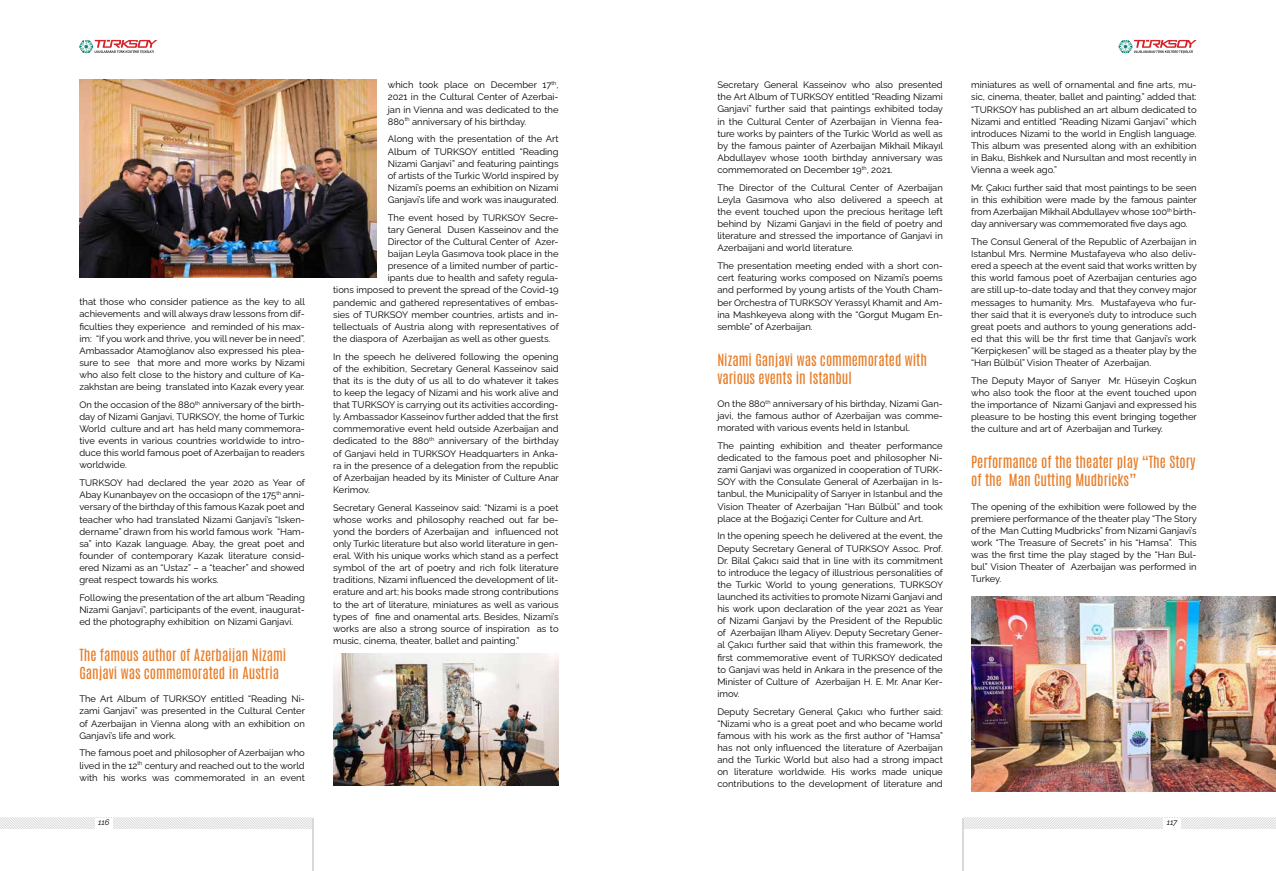
<style>
.page{position:relative;width:1276px;height:871px;background:#fff}
.page>*{position:absolute;margin:0;border:0;box-sizing:border-box;transform-origin:0 0}
.t1{font:14px/18px "Antonio";color:#e77d28}
.t2{font:9.4px/12.1px "Raleway";color:#000;text-align:justify}
.t3{font:italic 8px "Raleway";color:#000}
</style>
<div class="page">
<img style="left:79px;top:79px;width:297px;height:198px">
<img style="left:333px;top:653px;width:225px;height:132px">
<img style="left:971px;top:596px;width:305px;height:195px">
<hr style="left:963px;top:817px;width:1px;height:53px;background:#000">
<svg style="left:964px;top:817px;width:312px;height:11px"></svg>
<div style="left:1163px;top:817px;width:17px;height:11px;background:#fff"></div>
<hr style="left:312px;top:817px;width:1px;height:53px;background:#000">
<svg style="left:0;top:817px;width:312px;height:11px"></svg>
<div style="left:95px;top:817px;width:18px;height:11px;background:#fff"></div>
<svg style="left:1118px;top:40px;width:78px;height:13px"></svg>
<svg style="left:79px;top:40px;width:78px;height:13px"></svg>
<p class="t2" style="left:79px;top:295px;width:227px">that those who consider patience as the key to all achievements and will always draw lessons from dif&shy;ficulties they experience and reminded of his max&shy;im: “If you work and thrive, you will never be in need”.<br>Ambassador Atamoğlanov also expressed his plea&shy;sure to see that more and more works by Nizami who also felt close to the history and culture of Ka&shy;zakhstan are being translated into Kazak every year.</p>
<p class="t2" style="left:79px;top:397px;width:227px">On the occasion of the 880<sup>th</sup> anniversary of the birth&shy;day of Nizami Ganjavi, TURKSOY, the home of Turkic World culture and art has held many commemora&shy;tive events in various countries worldwide to intro&shy;duce this world famous poet of Azerbaijan to readers worldwide.</p>
<p class="t2" style="left:79px;top:475px;width:227px">TURKSOY had declared the year 2020 as Year of Abay Kunanbayev on the occasiopn of the 175<sup>th</sup> anni&shy;versary of the birthday of this famous Kazak poet and teacher who had translated Nizami Ganjavi’s “Isken&shy;dername” drawn from his world famous work “Ham&shy;sa” into Kazak language. Abay, the great poet and founder of contemporary Kazak literature consid&shy;ered Nizami as an “Ustaz” – a “teacher” and showed great respect towards his works.</p>
<p class="t2" style="left:79px;top:590px;width:227px">Following the presentation of the art album “Reading Nizami Ganjavi”, participants of the event, inaugurat&shy;ed the photography exhibition on Nizami Ganjavi.</p>
<h1 class="t1" style="left:79px;top:645px;width:208px">The famous author of Azerbaijan Nizami<br>Ganjavi was commemorated in Austria</h1>
<p class="t2" style="left:79px;top:691px;width:227px">The Art Album of TURKSOY entitled “Reading Ni&shy;zami Ganjavi” was presented in the Cultural Center of Azerbaijan in Vienna along with an exhibition on Ganjavi’s life and work.</p>
<p class="t2" style="left:79px;top:745px;width:227px">The famous poet and philosopher of Azerbaijan who lived in the 12<sup>th</sup> century and reached out to the world with his works was commemorated in an event</p>
<p class="t2" style="left:388px;top:78px;width:172px">which took place on December 17<sup>th</sup>, 2021 in the Cultural Center of Azerbai&shy;jan in Vienna and was dedicated to the 880<sup>th</sup> anniversary of his birthday.</p>
<p class="t2" style="left:388px;top:132px;width:173px">Along with the presentation of the Art Album of TURKSOY entitled “Reading Nizami Ganjavi” and featuring paintings of artists of the Turkic World inspired by Nizami’s poems an exhibition on Nizami Ganjavi’s life and work was inaugurated.</p>
<p class="t2" style="left:388px;top:210px;width:172px">The event hosed by TURKSOY Secre-</p>
<p class="t2" style="left:388px;top:222px;width:172px">tary General Dusen Kasseinov and the</p>
<p class="t2" style="left:388px;top:234px;width:172px">Director of the Cultural Center of Azer-</p>
<p class="t2" style="left:388px;top:246px;width:172px">baijan Leyla Gasımova took place in the</p>
<p class="t2" style="left:388px;top:259px;width:172px">presence of a limited number of partic-</p>
<p class="t2" style="left:388px;top:271px;width:172px">ipants due to health and safety regula-</p>
<p class="t2" style="left:333px;top:283px;width:227px">tions imposed to prevent the spread of the Covid-19</p>
<p class="t2" style="left:333px;top:295px;width:227px">pandemic and gathered representatives of embas-</p>
<p class="t2" style="left:333px;top:307px;width:227px">sies of TURKSOY member countries, artists and in-</p>
<p class="t2" style="left:333px;top:319px;width:227px">tellectuals of Austria along with representatives of</p>
<p class="t2" style="left:333px;top:331px;width:219px">the diaspora of Azerbaijan as well as other guests.</p>
<p class="t2" style="left:333px;top:349px;width:227px">In the speech he delivered following the opening of the exhibition, Secretary General Kasseinov said that its is the duty of us all to do whatever it takes to keep the legacy of Nizami and his work alive and that TURKSOY is carrying out its activities according&shy;ly. Ambassador Kasseinov further added that the first commemorative event held outside Azerbaijan and dedicated to the 880<sup>th</sup> anniversary of the birthday of Ganjavi held in TURKSOY Headquarters in Anka&shy;ra in the presence of a delegation from the republic of Azerbaijan headed by its Minister of Culture Anar Kerimov.</p>
<p class="t2" style="left:333px;top:500px;width:227px">Secretary General Kasseinov said: “Nizami is a poet whose works and philosophy reached out far be&shy;yond the borders of Azerbaijan and influenced not only Turkic literature but also world literature in gen&shy;eral. With his unique works which stand as a perfect symbol of the art of poetry and rich folk literature traditions, Nizami influenced the development of lit&shy;erature and art; his books made strong contributions to the art of literature, miniatures as well as various types of fine and onamental arts. Besides, Nizami’s works are also a strong source of inspiration as to music, cinema, theater, ballet and painting.”</p>
<p class="t2" style="left:717px;top:78px;width:227px">Secretary General Kasseinov who also presented the Art Album of TURKSOY entitled “Reading Nizami Ganjavi” further said that paintings exhibited today in the Cultural Center of Azerbaijan in Vienna fea&shy;ture works by painters of the Turkic World as well as by the famous painter of Azerbaijan Mikhail Mikayıl Abdullayev whose 100th birthday anniversary was commemorated on December 19<sup>th</sup>, 2021.</p>
<p class="t2" style="left:717px;top:180px;width:227px">The Director of the Cultural Center of Azerbaijan Leyla Gasımova who also delivered a speech at the event touched upon the precious heritage left behind by Nizami Ganjavi in the field of poetry and literature and stressed the importance of Ganjavi in Azerbaijani and world literature.</p>
<p class="t2" style="left:717px;top:259px;width:227px">The presentation meeting ended with a short con&shy;cert featuring works composed on Nizami’s poems and performed by young artists of the Youth Cham&shy;ber Orchestra of TURKSOY Yerassyl Khamit and Am&shy;ina Mashkeyeva along with the “Gorgut Mugam En&shy;semble” of Azerbaijan.</p>
<h1 class="t1" style="left:717px;top:350px;width:211px">Nizami Ganjavi was commemorated with various events in Istanbul</h1>
<p class="t2" style="left:717px;top:396px;width:227px;text-align:left">On the 880<sup>th</sup> anniversary of his birthday, Nizami Gan&shy;javi, the famous author of Azerbaijan was comme&shy;morated with various events held in Istanbul.</p>
<p class="t2" style="left:717px;top:438px;width:227px">The painting exhibition and theater performance dedicated to the famous poet and philosopher Ni&shy;zami Ganjavi was organized in cooperation of TURK-SOY with the Consulate General of Azerbaijan in Is&shy;tanbul, the Municipality of Sarıyer in Istanbul and the Vision Theater of Azerbaijan “Harı Bülbül” and took place at the Boğaziçi Center for Culture and Art.</p>
<p class="t2" style="left:717px;top:529px;width:227px">In the opening speech he delivered at the event, the Deputy Secretary General of TURKSOY Assoc. Prof.<br>Dr. Bilal Çakıcı said that in line with its commitment to introduce the legacy of illustrious personalities of the Turkic World to young generations, TURKSOY launched its activities to promote Nizami Ganjavi and his work upon declaration of the year 2021 as Year of Nizami Ganjavi by the President of the Republic of Azerbaijan Ilham Aliyev. Deputy Secretary Gener&shy;al Çakıcı further said that within this framework, the first commemorative event of TURKSOY dedicated to Ganjavi was held in Ankara in the presence of the Minister of Culture of Azerbaijan H. E. Mr. Anar Ker&shy;imov.</p>
<p class="t2" style="left:717px;top:704px;width:227px">Deputy Secretary General Çakıcı who further said: “Nizami who is a great poet and who became world famous with his work as the first author of “Hamsa” has not only influenced the literature of Azerbaijan and the Turkic World but also had a strong impact on literature worldwide. His works made unique contributions to the development of literature and</p>
<p class="t2" style="left:971px;top:78px;width:227px">miniatures as well of ornamental and fine arts, mu&shy;sic, cinema, theater, ballet and painting.” added that: “TURKSOY has published an art album dedicated to Nizami and entitled “Reading Nizami Ganjavi” which introduces Nizami to the world in English language.<br>This album was presented along with an exhibition in Baku, Bishkek and Nursultan and most recently in Vienna a week ago.”</p>
<p class="t2" style="left:971px;top:180px;width:227px">Mr. Çakıcı further said that most paintings to be seen in this exhibition were made by the famous painter from Azerbaijan Mikhail Abdullayev whose 100<sup>th</sup> birth&shy;day anniversary was commemorated five days ago.</p>
<p class="t2" style="left:971px;top:234px;width:227px">The Consul General of the Republic of Azerbaijan in Istanbul Mrs. Nermine Mustafayeva who also deliv&shy;ered a speech at the event said that works written by this world famous poet of Azerbaijan centuries ago are still up-to-date today and that they convey major messages to humanity. Mrs. Mustafayeva who fur&shy;ther said that it is everyone’s duty to introduce such great poets and authors to young generations add&shy;ed that this will be thr first time that Ganjavi’s work “Kerpiçkesen” will be staged as a theater play by the “Harı Bülbül” Vision Theater of Azerbaijan.</p>
<p class="t2" style="left:971px;top:373px;width:227px">The Deputy Mayor of Sarıyer Mr. Hüseyin Coşkun who also took the floor at the event touched upon the importance of Nizami Ganjavi and expressed his pleasure to be hosting this event bringing together the culture and art of Azerbaijan and Turkey.</p>
<h1 class="t1" style="left:971px;top:453px;width:226px">Performance of the theater play “The Story of the Man Cutting Mudbricks”</h1>
<p class="t2" style="left:971px;top:499px;width:227px">The opening of the exhibition were followed by the premiere performance of the theater play “The Story of the Man Cutting Mudbricks” from Nizami Ganjavi’s work “The Treasure of Secrets” in his “Hamsa”. This was the first time the play staged by the “Harı Bul&shy;bul” Vision Theater of Azerbaijan was performed in Turkey.</p>
<p class="t3" style="left:98px;top:817px;width:13px">116</p>
<p class="t3" style="left:1166px;top:817px;width:12px">117</p>
</div>
